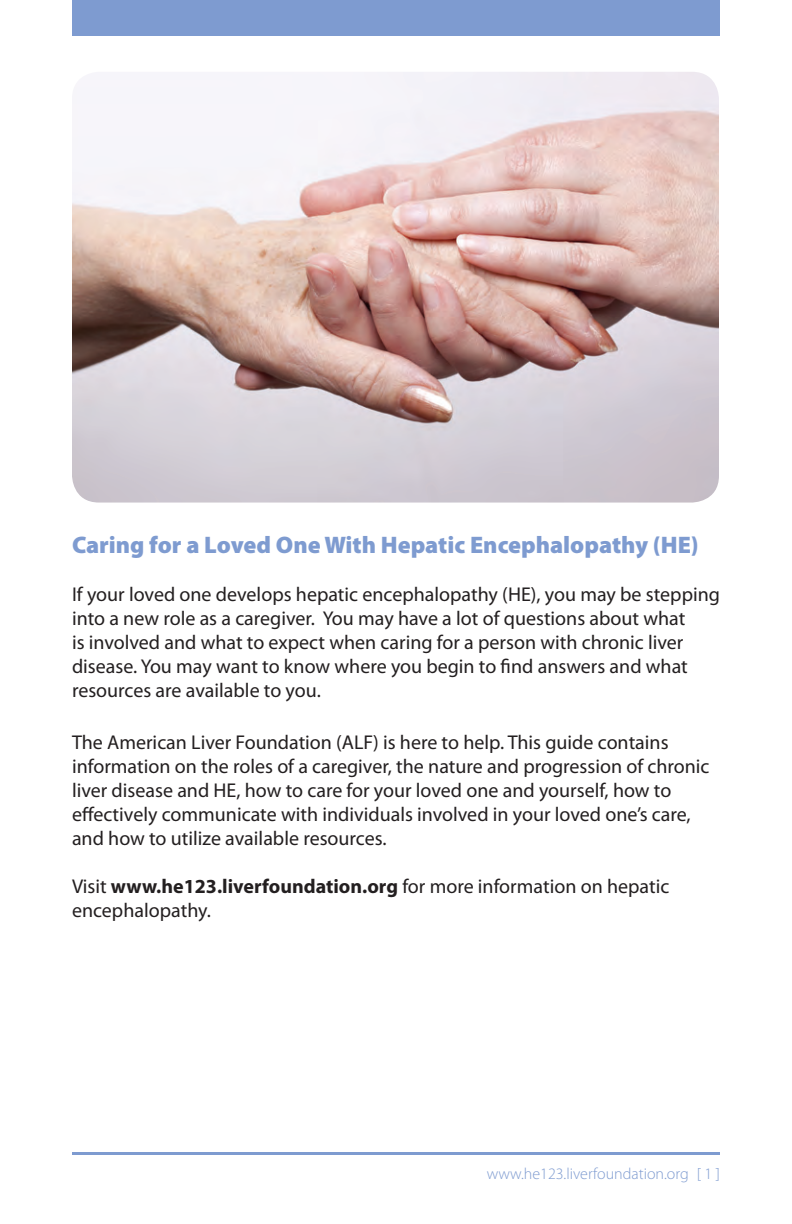
<style>
.page{position:relative;width:792px;height:1224px;background:#fff}
.page>*{position:absolute;margin:0;border:0;box-sizing:border-box;transform-origin:0 0}
.t1{font:900 24px "Myriad Pro";color:#7e9bd0}
.t2{font:20px/24px "Myriad Pro";color:#231f20}
.t3{font:300 16px "Myriad Pro";color:#7e9bd0}
.s1{font-weight:700}
</style>
<div class="page">
<div style="left:72px;top:0;width:648px;height:36px;background:#7e9bd0"></div>
<hr style="left:72px;top:1152px;width:648px;height:2px;background:#7e9bd0">
<img style="left:72px;top:72px;width:647px;height:431px">
<p class="t1" style="left:72px;top:528px;width:628px">Caring for a Loved One With Hepatic Encephalopathy (HE)</p>
<p class="t2" style="left:72px;top:582px;width:650px">If your loved one develops hepatic encephalopathy (HE), you may be stepping into a new role as a caregiver. You may have a lot of questions about what<br>is involved and what to expect when caring for a person with chronic liver disease. You may want to know where you begin to find answers and what resources are available to you.</p>
<p class="t2" style="left:72px;top:730px;width:639px">The American Liver Foundation (ALF) is here to help. This guide contains information on the roles of a caregiver, the nature and progression of chronic liver disease and HE, how to care for your loved one and yourself, how to effectively communicate with individuals involved in your loved one’s care, and how to utilize available resources.</p>
<p class="t2" style="left:72px;top:874px;width:599px">Visit <span class="s1">www.he123.liverfoundation.org</span> for more information on hepatic encephalopathy.</p>
<p class="t3" style="left:487px;top:1164px;width:235px">www.he123.liverfoundation.org [ 1 ]</p>
</div>
